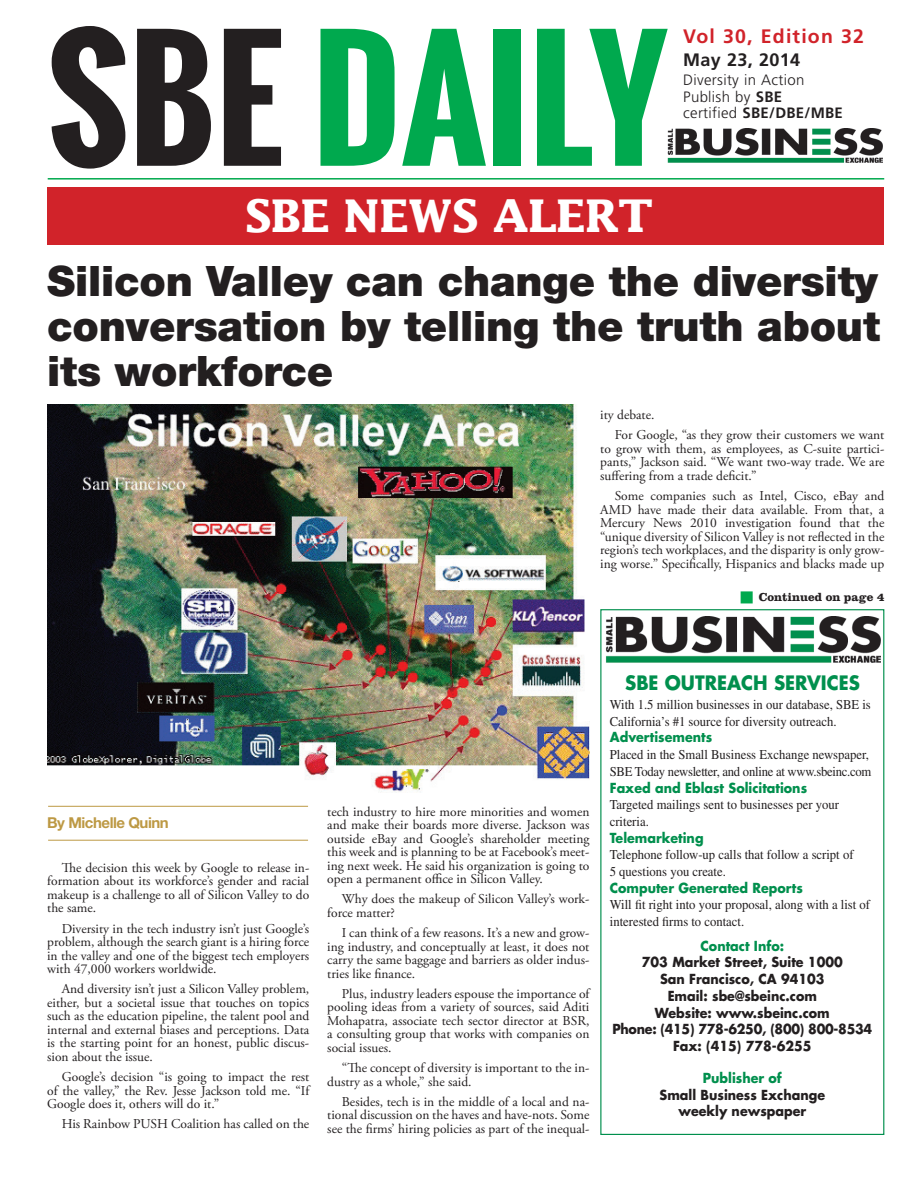
<style>
.page{position:relative;width:918px;height:1188px;background:#fff}
.page>*{position:absolute;margin:0;border:0;box-sizing:border-box;transform-origin:0 0}
.t1{font:700 155.85px "Oswald";color:#00a94e}
.t2{font:700 45px "Lucida";letter-spacing:-.02em;color:#fff}
.t3{font:900 42px/45px "Helvetica Neue";letter-spacing:-.005em;color:#231f20;text-align:justify}
.t4{font:700 19.5px "Frutiger";letter-spacing:.06em;color:#d1232a}
.t5{font:700 19.35px "Futura";color:#008f4d;scale:.94 1}
.t6{font:700 18px "Frutiger";letter-spacing:.02em;color:#231f20}
.t7{font:300 15px/16.5px "Frutiger";letter-spacing:.02em;color:#231f20}
.t8{font:700 15px "Helvetica Neue LT Std";letter-spacing:-.03em;color:#bd9944}
.t9{font:13.5px/13.5px "Adobe Garamond Pro";color:#231f20;text-align:justify}
.t10{font:13.5px/16.6px "Times";color:#231f20;scale:.94 1}
.t11{font:700 13.5px/16.6px "Futura";color:#231f20;text-align:center;scale:.94 1}
.t12{font:700 13.5px "Futura";color:#008f4d;scale:.94 1}
.t13{font:700 12px "Clarendon LT Std";color:#231f20}
.s1{color:#231f20}
.s2{font-weight:700}
</style>
<div class="page">
<hr style="left:48px;top:178px;width:836px;height:2px;background:#00a94e">
<img style="left:668px;top:128px;width:215px;height:34px">
<div style="left:47px;top:187px;width:837px;height:58px;background:#d1232a"></div>
<div style="left:600px;top:609px;width:284px;height:526px;background:#fff;border:1px solid #008f4d"></div>
<img style="left:606px;top:616px;width:274px;height:46px">
<hr style="left:48px;top:840px;width:260px;height:1px;background:#bd9944">
<hr style="left:48px;top:806px;width:260px;height:1px;background:#bd9944">
<img style="left:47px;top:405px;width:542px;height:387px">
<h1 class="t1" style="left:47px;top:-17px;width:622px"><span class="s1">SBE</span> DAILY</h1>
<h2 class="t2" style="left:245px;top:189px;width:410px">SBE NEWS ALERT</h2>
<h3 class="t4" style="left:683px;top:25px;width:182px">Vol 30, Edition 32</h3>
<h3 class="t6" style="left:683px;top:49px;width:119px">May 23, 2014</h3>
<p class="t7" style="left:683px;top:72px;width:161px">Diversity in Action<br>Publish by <span class="s2">SBE<br></span>certified <span class="s2">SBE/DBE/MBE</span></p>
<h3 class="t3" style="left:47px;top:258px;width:834px">Silicon Valley can change the diversity conversation by telling the truth about its workforce</h3>
<p class="t9" style="left:615px;top:405px;width:271px;line-height:20.2px;text-indent:-15px">ity debate.<br>For Google, “as they grow their customers we want</p>
<p class="t9" style="left:600px;top:442px;width:286px">to grow with them, as employees, as C-suite partici&shy;pants,” Jackson said. “We want two-way trade. We are suffering from a trade deficit.”</p>
<p class="t9" style="left:600px;top:490px;width:286px;text-indent:15px">Some companies such as Intel, Cisco, eBay and AMD have made their data available. From that, a Mercury News 2010 investigation found that the “unique diversity of Silicon Valley is not reflected in the region’s tech workplaces, and the disparity is only grow&shy;ing worse.” Specifically, Hispanics and blacks made up</p>
<p class="t13" style="left:759px;top:590px;width:127px">Continued on page 4</p>
<p class="t8" style="left:47px;top:814px;width:123px">By Michelle Quinn</p>
<p class="t9" style="left:47px;top:861px;width:264px;text-indent:15px">The decision this week by Google to release in&shy;formation about its workforce’s gender and racial makeup is a challenge to all of Silicon Valley to do the same.</p>
<p class="t9" style="left:47px;top:922px;width:264px;text-indent:15px">Diversity in the tech industry isn’t just Google’s problem, although the search giant is a hiring force in the valley and one of the biggest tech employers with 47,000 workers worldwide.</p>
<p class="t9" style="left:47px;top:983px;width:264px;text-indent:15px">And diversity isn’t just a Silicon Valley problem, either, but a societal issue that touches on topics such as the education pipeline, the talent pool and internal and external biases and perceptions. Data is the starting point for an honest, public discus&shy;sion about the issue.</p>
<p class="t9" style="left:47px;top:1071px;width:264px;text-indent:15px">Google’s decision “is going to impact the rest of the valley,” the Rev. Jesse Jackson told me. “If Google does it, others will do it.”</p>
<p class="t9" style="left:62px;top:1118px;width:249px">His Rainbow PUSH Coalition has called on the</p>
<p class="t9" style="left:327px;top:805px;width:264px">tech industry to hire more minorities and women and make their boards more diverse. Jackson was outside eBay and Google’s shareholder meeting this week and is planning to be at Facebook’s meet&shy;ing next week. He said his organization is going to open a permanent office in Silicon Valley.</p>
<p class="t9" style="left:327px;top:893px;width:264px;text-indent:15px">Why does the makeup of Silicon Valley’s work&shy;force matter?</p>
<p class="t9" style="left:327px;top:927px;width:264px;text-indent:15px">I can think of a few reasons. It’s a new and grow&shy;ing industry, and conceptually at least, it does not carry the same baggage and barriers as older indus&shy;tries like finance.</p>
<p class="t9" style="left:327px;top:987px;width:264px;text-indent:15px">Plus, industry leaders espouse the importance of pooling ideas from a variety of sources, said Aditi Mohapatra, associate tech sector director at BSR, a consulting group that works with companies on social issues.</p>
<p class="t9" style="left:327px;top:1062px;width:264px;text-indent:15px">“The concept of diversity is important to the in&shy;dustry as a whole,” she said.</p>
<p class="t9" style="left:327px;top:1095px;width:264px;text-indent:15px">Besides, tech is in the middle of a local and na&shy;tional discussion on the haves and have-nots. Some see the firms’ hiring policies as part of the inequal-</p>
<h3 class="t5" style="left:625px;top:670px;width:88px">SBE Outreac</h3>
<h3 class="t5" style="left:753px;top:670px;width:84px">h Services</h3>
<p class="t10" style="left:610px;top:696px;width:279px">With 1.5 million businesses in our database, SBE is<br>California’s #1 source for diversity outreach.</p>
<p class="t12" style="left:610px;top:728px;width:110px">Advertisements</p>
<p class="t10" style="left:610px;top:746px;width:280px">Placed in the Small Business Exchange newspaper,<br>SBE Today newsletter, and online at www.sbeinc.com</p>
<p class="t12" style="left:610px;top:778px;width:211px">Faxed and Eblast Solicitations</p>
<p class="t10" style="left:610px;top:796px;width:246px">Targeted mailings sent to businesses per your criteria.</p>
<p class="t12" style="left:610px;top:829px;width:101px">Telemarketing</p>
<p class="t10" style="left:610px;top:846px;width:261px">Telephone follow-up calls that follow a script of<br>5 questions you create.</p>
<p class="t12" style="left:610px;top:879px;width:207px">Computer Generated Reports</p>
<p class="t10" style="left:610px;top:897px;width:278px">Will fit right into your proposal, along with a list of interested firms to contact.</p>
<p class="t12" style="left:701px;top:937px;width:90px">Contact Info:</p>
<p class="t11" style="left:612px;top:954px;width:278px">703 Market Street, Suite 1000<br>San Francisco, CA 94103<br>Email: sbe@sbeinc.com<br>Website: www.sbeinc.com<br>Phone: (415) 778-6250, (800) 800-8534<br>Fax: (415) 778-6255</p>
<p class="t12" style="left:703px;top:1069px;width:86px">Publisher of</p>
<p class="t11" style="left:660px;top:1086px;width:178px">Small Business Exchange weekly newspaper</p>
</div>
